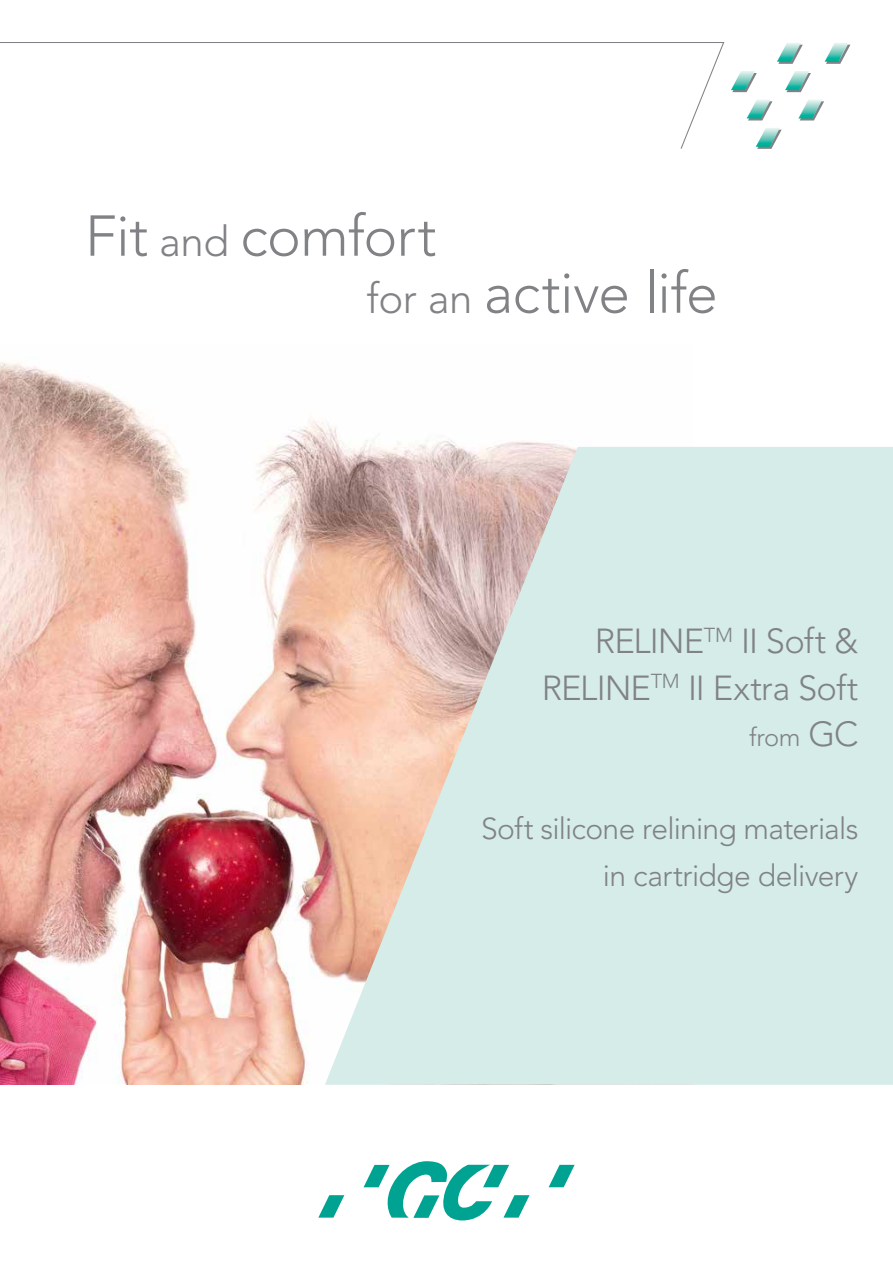
<style>
.page{position:relative;width:893px;height:1263px;background:#fff}
.page>*{position:absolute;margin:0;border:0;box-sizing:border-box;transform-origin:0 0}
.t1{font:300 57px/57px "Avenir LT Std";letter-spacing:-.01em;color:#808285}
.t2{font:300 34.5px/46.5px "Avenir LT Std";letter-spacing:-.03em;color:#808285;text-align:right}
.t3{font:300 30px/46.5px "Avenir LT Std";letter-spacing:-.02em;color:#808285;text-align:right}
.t4{font:300 25.5px "Avenir LT Std";color:#808285}
.s1{font-size:42px}
.s2{font-size:34.5px}
</style>
<div class="page">
<svg style="left:778px;top:45px;width:25px;height:19px"></svg>
<svg style="left:732px;top:73px;width:25px;height:19px"></svg>
<svg style="left:748px;top:101px;width:24px;height:19px"></svg>
<svg style="left:826px;top:45px;width:24px;height:19px"></svg>
<svg style="left:786px;top:73px;width:25px;height:19px"></svg>
<svg style="left:800px;top:101px;width:24px;height:19px"></svg>
<svg style="left:757px;top:130px;width:25px;height:19px"></svg>
<img style="left:777px;top:43px;width:24px;height:19px">
<img style="left:731px;top:71px;width:24px;height:19px">
<img style="left:747px;top:100px;width:24px;height:18px">
<img style="left:825px;top:43px;width:24px;height:19px">
<img style="left:785px;top:71px;width:24px;height:19px">
<img style="left:798px;top:100px;width:24px;height:18px">
<img style="left:756px;top:128px;width:24px;height:19px">
<svg style="left:0;top:42px;width:725px;height:107px"></svg>
<img style="left:0;top:362px;width:567px;height:723px">
<svg style="left:325px;top:447px;width:568px;height:638px;background:#d7e1db"></svg>
<svg style="left:549px;top:1165px;width:26px;height:22px"></svg>
<svg style="left:364px;top:1161px;width:165px;height:59px"></svg>
<svg style="left:318px;top:1195px;width:26px;height:22px"></svg>
<h1 class="t1" style="left:367px;top:208px;width:353px;text-indent:-282px">Fit <span class="s1">and</span> comfort<br><span class="s1">for an</span> active life</h1>
<p class="t2" style="left:542px;top:618px;width:318px">RELINE<sup>TM</sup> II Soft &amp;<br>RELINE<sup>TM</sup> II Extra Soft</p>
<p class="t4" style="left:749px;top:722px;width:111px">from <span class="s2">GC</span></p>
<p class="t3" style="left:481px;top:806px;width:379px">Soft silicone relining materials in cartridge delivery</p>
</div>
